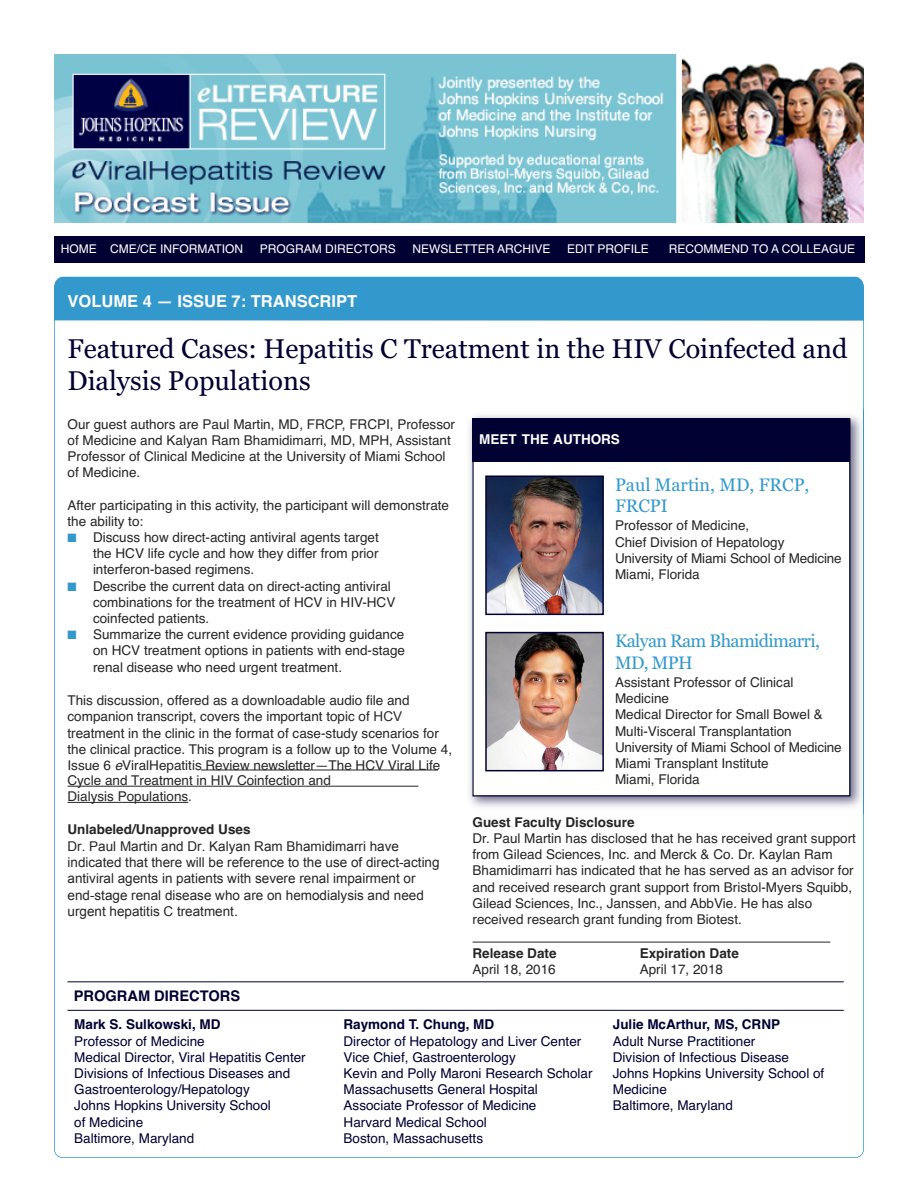
<style>
.page{position:relative;width:918px;height:1188px;background:#fff}
.page>*{position:absolute;margin:0;border:0;box-sizing:border-box;transform-origin:0 0}
.t1{font:27px/32.4px "Georgia";color:#003}
.t2{font:18px/21.6px "Georgia";letter-spacing:-.035em;color:#39c}
.t3{font:18px/21.6px "Georgia";color:#39c}
.t4{font:700 16.5px "Helvetica";color:#fff}
.t5{font:700 14.7px "Helvetica";color:#003}
.t6{font:13.5px/16.2px "Helvetica";color:#272627}
.t7{font:13.5px/16.2px "Helvetica";color:#003}
.t8{font:13.5px/16.2px "Arial";color:#272627}
.t9{font:700 13.5px "Helvetica";color:#272627}
.t10{font:700 13.5px "Helvetica";color:#003}
.t11{font:700 13.5px "Helvetica";color:#fff}
.t12{font:12px "Helvetica";color:#fff}
.s1{color:#39c}
.s2{font-family:"Arial"}
.s3{font-style:italic}
</style>
<div class="page">
<img style="left:55px;top:54px;width:809px;height:169px">
<div style="left:54px;top:277px;width:810px;height:44px;background:#39c"></div>
<hr style="left:209px;top:770px;width:206px;height:1px;background:#272627">
<svg style="left:415px;top:770px;width:23px;height:1px"></svg>
<hr style="left:68px;top:786px;width:350px;height:1px;background:#272627">
<hr style="left:68px;top:802px;width:120px;height:1px;background:#272627">
<img style="left:469px;top:415px;width:393px;height:392px">
<img style="left:863px;top:410px;width:1px;height:403px">
<div style="left:474px;top:420px;width:375px;height:375px;background:#fff"></div>
<div style="left:472px;top:418px;width:378px;height:44px;background:#003"></div>
<img style="left:488px;top:479px;width:113px;height:133px">
<div style="left:485px;top:476px;width:119px;height:139px;border:2px solid #003"></div>
<img style="left:488px;top:635px;width:113px;height:133px">
<div style="left:485px;top:632px;width:119px;height:139px;border:2px solid #003"></div>
<hr style="left:68px;top:981px;width:776px;height:1px;background:#003">
<hr style="left:68px;top:1010px;width:776px;height:1px;background:#003">
<div style="left:54px;top:236px;width:810px;height:27px;background:#003"></div>
<hr style="left:473px;top:942px;width:357px;height:1px;background:#272627">
<p class="t12" style="left:61px;top:242px;width:184px">HOME CME/CE INFORMATION</p>
<p class="t12" style="left:260px;top:242px;width:137px">PROGRAM DIRECTORS</p>
<p class="t12" style="left:412px;top:242px;width:140px">NEWSLETTER ARCHIVE</p>
<p class="t12" style="left:567px;top:242px;width:83px">EDIT PROFILE</p>
<p class="t12" style="left:669px;top:242px;width:188px">RECOMMEND TO A COLLEAGUE</p>
<p class="t4" style="left:68px;top:292px;width:291px">VOLUME 4 — ISSUE 7: TRANSCRIPT</p>
<h1 class="t1" style="left:68px;top:332px;width:782px">Featured Cases: Hepatitis C Treatment in the HIV Coinfected and<br>Dialysis Populations</h1>
<p class="t6" style="left:68px;top:416px;width:389px">Our guest authors are Paul Martin, MD, FRCP, FRCPI, Professor of Medicine and Kalyan Ram Bhamidimarri, MD, MPH, Assistant Professor of Clinical Medicine at the University of Miami School of Medicine.</p>
<p class="t6" style="left:68px;top:497px;width:383px">After participating in this activity, the participant will demonstrate the ability to:</p>
<p class="t6" style="left:93px;top:529px;width:287px;text-align:justify;text-indent:-26px"><span class="s1">■</span> Discuss how direct-acting antiviral agents target the HCV life cycle and how they differ from prior interferon-based regimens.</p>
<p class="t6" style="left:93px;top:578px;width:304px;text-indent:-26px"><span class="s1">■</span> Describe the current data on direct-acting antiviral combinations for the treatment of HCV in HIV-HCV coinfected patients.</p>
<p class="t6" style="left:93px;top:627px;width:314px;text-align:justify;text-indent:-26px"><span class="s1">■</span> Summarize the current evidence providing guidance on HCV treatment options in patients with end-stage renal disease who need urgent treatment.</p>
<p class="t6" style="left:67px;top:693px;width:386px">This discussion, offered as a downloadable audio file and companion transcript, covers the important topic of <span class="s2">HCV treatment</span> in the clinic in the format of case-study scenarios for the clinical practice. This program is a follow up to the Volume 4, Issue 6 <span class="s3">e</span>ViralHepatitis Review newsletter—The HCV Viral Life Cycle and Treatment in HIV Coinfection and<br>Dialysis Populations.</p>
<p class="t9" style="left:67px;top:821px;width:185px">Unlabeled/Unapproved Uses</p>
<p class="t8" style="left:67px;top:838px;width:374px">Dr. Paul Martin and Dr. Kalyan Ram Bhamidimarri have indicated that there will be reference to the use of direct-acting antiviral agents in patients with severe renal impairment or end-stage renal disease who are on hemodialysis and need urgent hepatitis C treatment.</p>
<p class="t11" style="left:479px;top:431px;width:142px">MEET THE AUTHORS</p>
<h2 class="t3" style="left:615px;top:474px;width:196px">Paul Martin, MD, FRCP,<br>FRCPI</h2>
<p class="t6" style="left:615px;top:518px;width:228px">Professor of Medicine,<br>Chief Division of Hepatology<br>University of Miami School of Medicine<br>Miami, Florida</p>
<h2 class="t2" style="left:615px;top:630px;width:206px">Kalyan Ram Bhamidimarri,<br>MD, MPH</h2>
<p class="t6" style="left:615px;top:674px;width:228px">Assistant Professor of Clinical<br>Medicine<br>Medical Director for Small Bowel &amp;<br>Multi-Visceral Transplantation<br>University of Miami School of Medicine<br>Miami Transplant Institute<br>Miami, Florida</p>
<p class="t9" style="left:473px;top:814px;width:164px">Guest Faculty Disclosure</p>
<p class="t6" style="left:473px;top:830px;width:385px">Dr. Paul Martin has disclosed that he has received grant support from Gilead Sciences, Inc. and Merck &amp; Co. Dr. Kaylan Ram Bhamidimarri has indicated that he has served as an advisor for and received research grant support from Bristol-Myers Squibb, Gilead Sciences, Inc., Janssen, and AbbVie. He has also received research grant funding from Biotest.</p>
<p class="t5" style="left:74px;top:988px;width:168px">PROGRAM DIRECTORS</p>
<p class="t10" style="left:74px;top:1017px;width:148px">Mark S. Sulkowski, MD</p>
<p class="t7" style="left:74px;top:1033px;width:233px">Professor of Medicine<br>Medical Director, Viral Hepatitis Center<br>Divisions of Infectious Diseases and<br>Gastroenterology/Hepatology<br>Johns Hopkins University School<br>of Medicine<br>Baltimore, Maryland</p>
<p class="t9" style="left:472px;top:945px;width:86px">Release Date</p>
<p class="t6" style="left:472px;top:961px;width:85px">April 18, 2016</p>
<p class="t10" style="left:344px;top:1017px;width:152px">Raymond T. Chung, MD</p>
<p class="t7" style="left:344px;top:1033px;width:251px">Director of Hepatology and Liver Center<br>Vice Chief, Gastroenterology<br>Kevin and Polly Maroni Research Scholar<br>Massachusetts General Hospital<br>Associate Professor of Medicine<br>Harvard Medical School<br>Boston, Massachusetts</p>
<p class="t9" style="left:640px;top:945px;width:101px">Expiration Date</p>
<p class="t6" style="left:640px;top:961px;width:85px">April 17, 2018</p>
<p class="t10" style="left:613px;top:1017px;width:169px">Julie McArthur, MS, CRNP</p>
<p class="t7" style="left:613px;top:1033px;width:213px">Adult Nurse Practitioner<br>Division of Infectious Disease<br>Johns Hopkins University School of<br>Medicine<br>Baltimore, Maryland</p>
</div>
